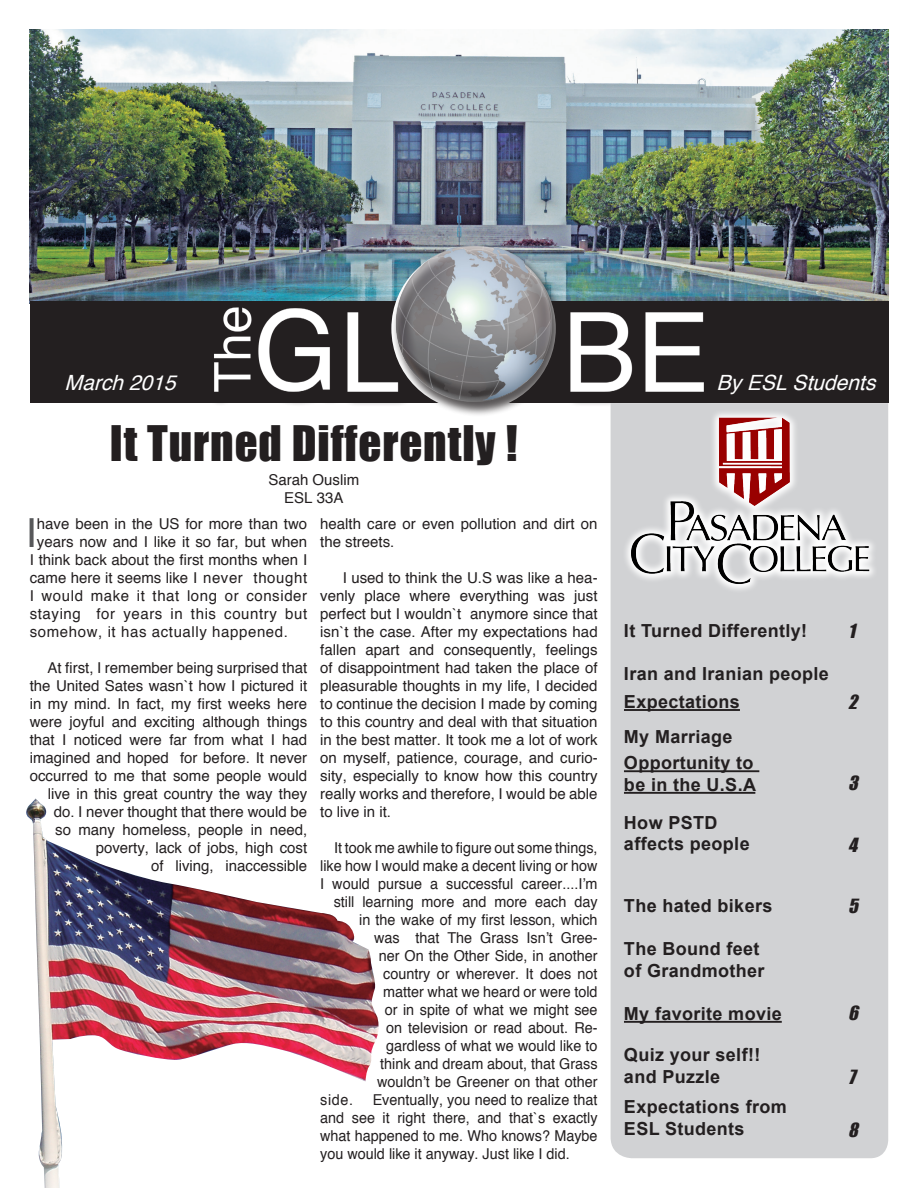
<style>
.page{position:relative;width:918px;height:1188px;background:#fff}
.page>*{position:absolute;margin:0;border:0;box-sizing:border-box;transform-origin:0 0}
.t1{font:45px "Impact";letter-spacing:.02em;color:#231f20}
.t2{font:40.05px "Helvetica";color:#57585a}
.t3{font:italic 21px "Helvetica";color:#fff}
.t4{font:700 18px "Arial";letter-spacing:.02em;color:#231f20}
.t5{font:italic 18px "Impact";color:#231f20}
.t6{font:15px/18px "Helvetica";color:#231f20;text-align:right}
.t7{font:15px/18px "Helvetica";color:#231f20;text-align:justify;scale:.96 1}
.t8{font:15px "Helvetica";letter-spacing:.04em;color:#231f20}
</style>
<div class="page">
<img style="left:30px;top:30px;width:858px;height:272px">
<div style="left:30px;top:302px;width:858px;height:101px;background:#231f20"></div>
<div style="left:210px;top:244px;width:507px;height:173px;background:#231f20;opacity:.75"></div>
<img style="left:212px;top:235px;width:492px;height:184px">
<div style="left:611px;top:403px;width:277px;height:755px;background:#d1d2d4"></div>
<img style="left:26px;top:799px;width:353px;height:389px">
<div style="left:622px;top:408px;width:256px;height:185px;background:#d1d2d4"></div>
<img style="left:624px;top:378px;width:250px;height:244px">
<hr style="left:624px;top:709px;width:116px;height:2px;background:#231f20">
<hr style="left:624px;top:770px;width:135px;height:2px;background:#231f20">
<hr style="left:624px;top:792px;width:131px;height:2px;background:#231f20">
<hr style="left:624px;top:1021px;width:158px;height:2px;background:#231f20">
<p class="t3" style="left:65px;top:369px;width:119px">March2015</p>
<p class="t3" style="left:716px;top:369px;width:167px">ByESLStudents</p>
<p class="t1" style="left:110px;top:408px;width:409px">It Turned Differently !</p>
<p class="t6" style="left:268px;top:471px;width:92px">Sarah Ouslim</p>
<p class="t6" style="left:284px;top:489px;width:61px">ESL 33A</p>
<p class="t2" style="left:26px;top:508px;width:13px">I</p>
<p class="t6" style="left:37px;top:514px;width:272px">have been in the US for more than two</p>
<p class="t6" style="left:37px;top:532px;width:272px">years now and I like it so far, but when</p>
<p class="t6" style="left:30px;top:550px;width:279px">I think back about the first months when I</p>
<p class="t6" style="left:30px;top:568px;width:279px">came here it seems like I never thought</p>
<p class="t8" style="left:30px;top:586px;width:279px">I would make it that long or consider</p>
<p class="t8" style="left:30px;top:604px;width:279px">staying for years in this country but</p>
<p class="t8" style="left:30px;top:622px;width:260px">somehow, it has actually happened.</p>
<p class="t6" style="left:30px;top:658px;width:279px">At first, I remember being surprised that the United Sates wasn`t how I pictured it in my mind. In fact, my first weeks here were joyful and exciting although things that I noticed were far from what I had imagined and hoped for before. It never occurred to me that some people would live in this great country the way they do. I never thought that there would be<br>so many homeless, people in need, poverty, lack of jobs, high cost<br>of living, inaccessible</p>
<p class="t6" style="left:320px;top:514px;width:279px;text-align:left">health care or even pollution and dirt on the streets.</p>
<p class="t6" style="left:320px;top:568px;width:279px;text-align:justify;text-indent:23px">I used to think the U.S was like a hea&shy;venly place where everything was just perfect but I wouldn`t anymore since that isn`t the case. After my expectations had fallen apart and consequently, feelings of disappointment had taken the place of pleasurable thoughts in my life, I decided to continue the decision I made by coming to this country and deal with that situation in the best matter. It took me a lot of work on myself, patience, courage, and curio&shy;sity, especially to know how this country really works and therefore, I would be able to live in it.</p>
<p class="t7" style="left:334px;top:838px;width:276px">It took me awhile to figure out some things,</p>
<p class="t7" style="left:320px;top:856px;width:291px">like how I would make a decent living or how</p>
<p class="t7" style="left:320px;top:874px;width:291px">I would pursue a successful career....I’m</p>
<p class="t7" style="left:334px;top:892px;width:276px">still learning more and more each day</p>
<p class="t7" style="left:359px;top:910px;width:250px">in the wake of my first lesson, which</p>
<p class="t7" style="left:374px;top:928px;width:234px">was that The Grass Isn’t Gree-</p>
<p class="t7" style="left:379px;top:946px;width:230px">ner On the Other Side, in another</p>
<p class="t7" style="left:383px;top:964px;width:225px">country or wherever. It does not</p>
<p class="t7" style="left:383px;top:982px;width:225px">matter what we heard or were told</p>
<p class="t7" style="left:385px;top:1000px;width:223px">or in spite of what we might see</p>
<p class="t7" style="left:386px;top:1018px;width:222px">on television or read about. Re-</p>
<p class="t7" style="left:386px;top:1036px;width:222px">gardless of what we would like to</p>
<p class="t7" style="left:380px;top:1054px;width:228px">think and dream about, that Grass</p>
<p class="t7" style="left:377px;top:1072px;width:231px">wouldn’t be Greener on that other</p>
<p class="t7" style="left:320px;top:1090px;width:36px">side.</p>
<p class="t7" style="left:320px;top:1090px;width:291px;text-indent:52px">Eventually, you need to realize that and see it right there, and that`s exactly what happened to me. Who knows? Maybe you would like it anyway. Just like I did.</p>
<p class="t4" style="left:624px;top:619px;width:185px">It Turned Differently!</p>
<p class="t5" style="left:848px;top:617px;width:14px">1</p>
<p class="t4" style="left:624px;top:662px;width:206px">Iran and Iranian people</p>
<p class="t5" style="left:848px;top:688px;width:16px">2</p>
<p class="t4" style="left:624px;top:724px;width:110px">My Marriage</p>
<p class="t5" style="left:848px;top:769px;width:17px">3</p>
<p class="t4" style="left:624px;top:811px;width:95px">How PSTD</p>
<p class="t4" style="left:624px;top:832px;width:127px">affects people</p>
<p class="t5" style="left:848px;top:831px;width:16px">4</p>
<p class="t4" style="left:624px;top:690px;width:117px">Expectations</p>
<p class="t4" style="left:624px;top:751px;width:131px">Opportunity to</p>
<p class="t4" style="left:624px;top:773px;width:134px">be in the U.S.A</p>
<p class="t4" style="left:624px;top:894px;width:150px">The hated bikers</p>
<p class="t4" style="left:624px;top:937px;width:137px">The Bound feet</p>
<p class="t4" style="left:624px;top:958px;width:142px">of Grandmother</p>
<p class="t4" style="left:624px;top:1002px;width:159px">My favorite movie</p>
<p class="t4" style="left:624px;top:1043px;width:138px">Quiz your self!!</p>
<p class="t4" style="left:624px;top:1064px;width:98px">and Puzzle</p>
<p class="t4" style="left:624px;top:1095px;width:164px">Expectations from</p>
<p class="t4" style="left:624px;top:1117px;width:122px">ESL Students</p>
<p class="t5" style="left:848px;top:892px;width:17px">5</p>
<p class="t5" style="left:848px;top:999px;width:17px">6</p>
<p class="t5" style="left:848px;top:1063px;width:14px">7</p>
<p class="t5" style="left:848px;top:1116px;width:17px">8</p>
</div>
